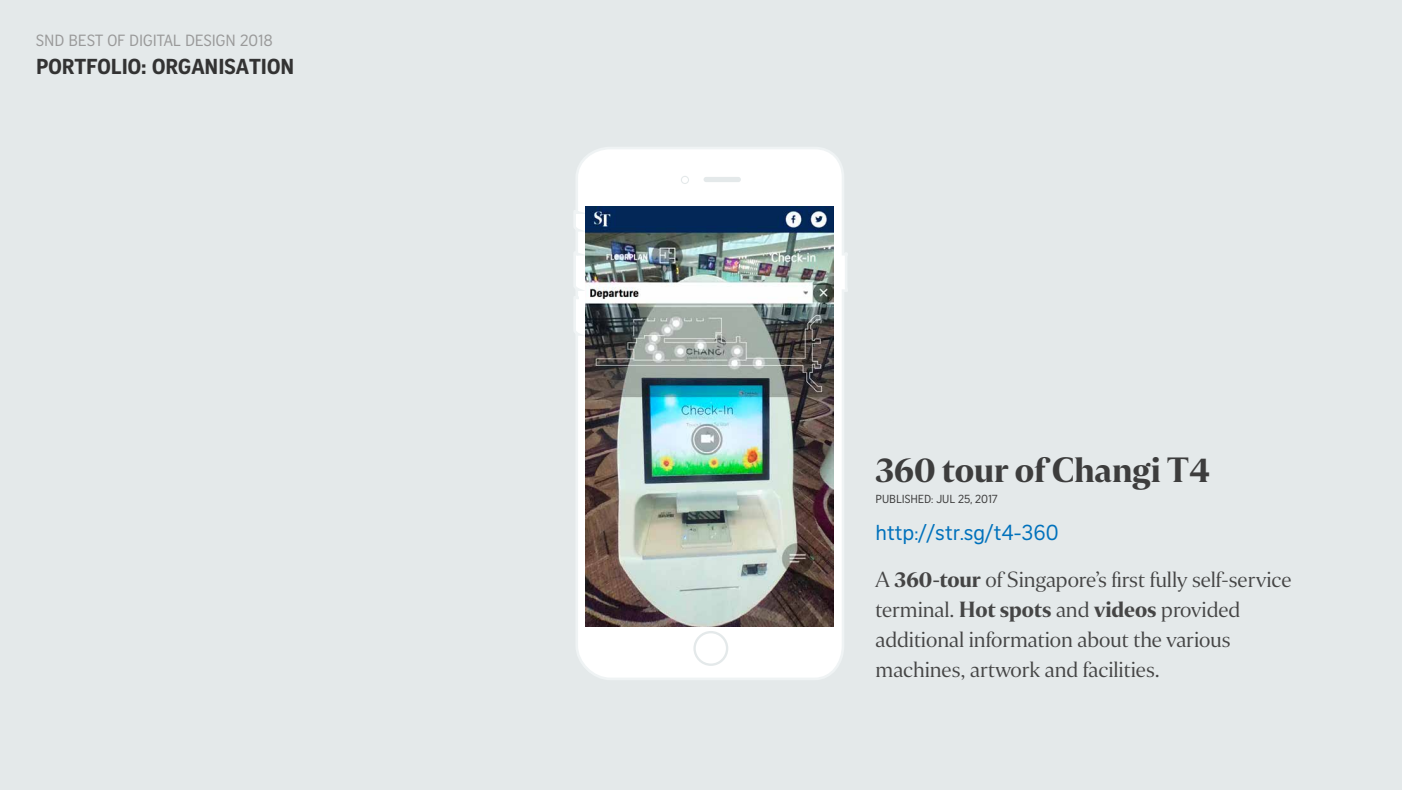
<style>
.page{position:relative;width:1402px;height:790px;background:#fff}
.page>*{position:absolute;margin:0;border:0;box-sizing:border-box;transform-origin:0 0}
.t1{font:35px "Selane ST Fifty";color:#3d3d3d}
.t2{font:21.88px/29.8px "Selane ST Ten";color:#454545}
.t3{font:21px "Curator Head ST Bold";color:#333}
.t4{font:21px "Curator Head ST Regular";color:#0071bc}
.t5{font:15.75px "Curator Head ST Regular";color:#999}
.t6{font:11.29px "Curator Head ST Regular";color:#3d3d3d}
.s1{font-family:"Selane ST Fifty"}
</style>
<div class="page">
<div style="left:0;top:0;width:1402px;height:789px;background:#e4e9ea"></div>
<svg style="left:574px;top:147px;width:274px;height:533px"></svg>
<svg style="left:693px;top:630px;width:35px;height:35px"></svg>
<svg style="left:681px;top:176px;width:8px;height:8px"></svg>
<div style="left:703px;top:177px;width:38px;height:5px;background:#e4e9ea;border-radius:3px"></div>
<img style="left:585px;top:207px;width:248px;height:419px">
<p class="t5" style="left:36px;top:32px;width:238px">SND BEST OF DIGITAL DESIGN 2018</p>
<p class="t3" style="left:36px;top:53px;width:260px">PORTFOLIO: ORGANISATION</p>
<h1 class="t1" style="left:875px;top:449px;width:336px">360 tour of Changi T4</h1>
<p class="t4" style="left:875px;top:520px;width:184px">http://str.sg/t4-360</p>
<p class="t6" style="left:875px;top:492px;width:123px">PUBLISHED: JUL 25, 2017</p>
<p class="t2" style="left:875px;top:564px;width:417px">A <span class="s1">360-tour</span> of Singapore’s first fully self-service terminal. <span class="s1">Hot spots</span> and <span class="s1">videos</span> provided additional information about the various machines, artwork and facilities.</p>
</div>
